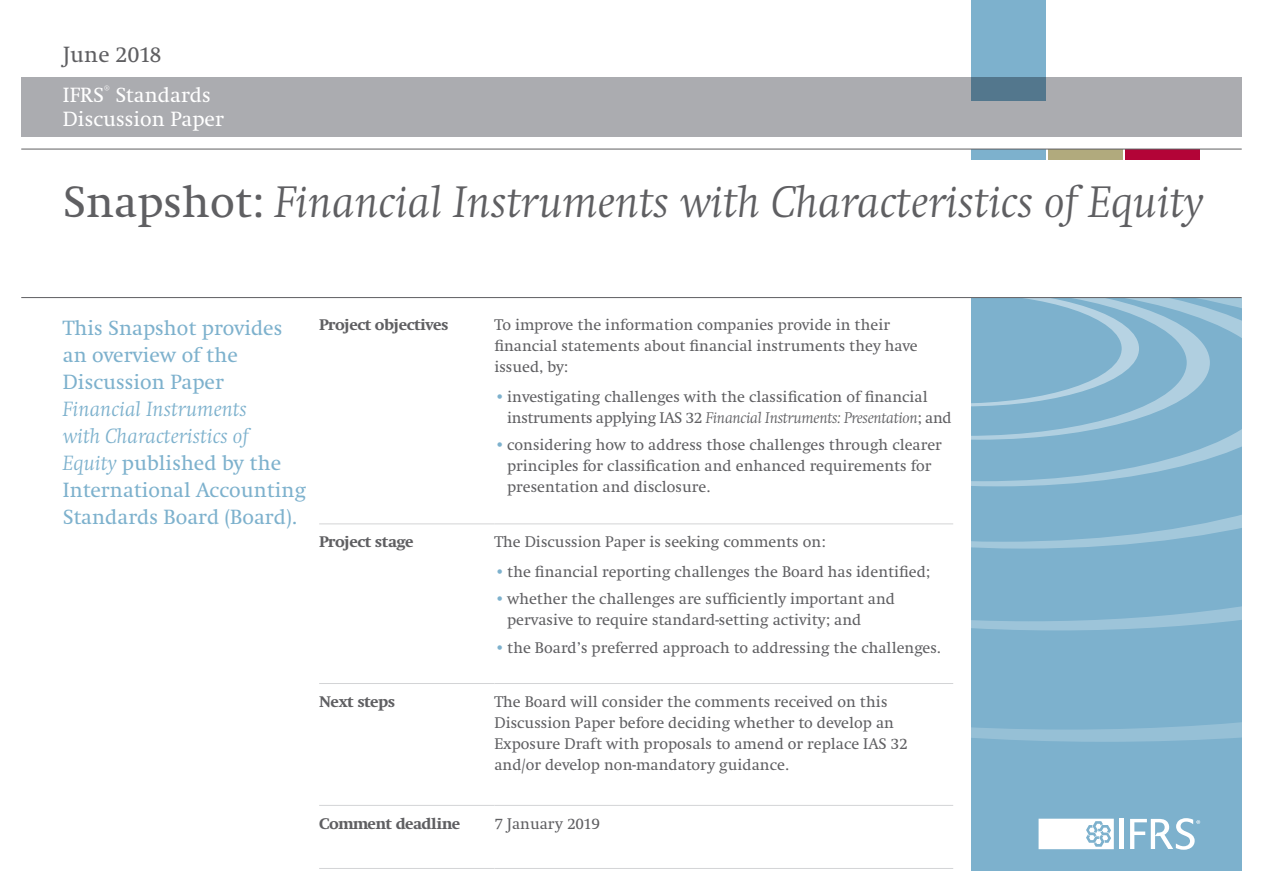
<style>
.page{position:relative;width:1263px;height:893px;background:#fff}
.page>*{position:absolute;margin:0;border:0;box-sizing:border-box;transform-origin:0 0}
.t1{font:italic 45px "Swift LT Pro";color:#5f5f62}
.t2{font:22.5px "Swift LT Pro";color:#5f5f62}
.t3{font:21px/27px "Swift LT Pro";color:#7db1cd}
.t4{font:21px/24px "Swift LT Pro";color:#fff}
.t5{font:15.75px/21px "Swift LT Pro";color:#5f5f62}
.t6{font:800 15.75px "Swift LT Pro";color:#5f5f62}
.s1{font-style:normal}
.s2{font-style:italic}
.s3{color:#7db1cd}
</style>
<div class="page">
<div style="left:21px;top:78px;width:1221px;height:59px;background:#abacb0"></div>
<div style="left:1048px;top:149px;width:74px;height:11px;background:#b1aa7d"></div>
<div style="left:971px;top:149px;width:74px;height:11px;background:#7db1cd"></div>
<div style="left:1125px;top:149px;width:74px;height:11px;background:#b30437"></div>
<hr style="left:21px;top:149px;width:1221px;height:1px;background:#5f5f62">
<svg style="left:971px;top:0;width:75px;height:101px;background:#73a3bd"></svg>
<div style="left:971px;top:298px;width:271px;height:572px;background:#7db1cd"></div>
<svg style="left:370px;top:298px;width:872px;height:444px"></svg>
<svg style="left:507px;top:298px;width:735px;height:333px"></svg>
<svg style="left:611px;top:298px;width:631px;height:251px"></svg>
<svg style="left:688px;top:298px;width:554px;height:188px"></svg>
<svg style="left:746px;top:298px;width:464px;height:142px"></svg>
<svg style="left:791px;top:298px;width:348px;height:108px"></svg>
<hr style="left:21px;top:297px;width:1221px;height:1px;background:#5f5f62">
<hr style="left:319px;top:523px;width:175px;height:1px;background:#d3d4d6">
<hr style="left:494px;top:523px;width:459px;height:1px;background:#d3d4d6">
<hr style="left:319px;top:683px;width:175px;height:1px;background:#d3d4d6">
<hr style="left:494px;top:683px;width:459px;height:1px;background:#d3d4d6">
<hr style="left:319px;top:805px;width:175px;height:1px;background:#d3d4d6">
<hr style="left:494px;top:805px;width:459px;height:1px;background:#d3d4d6">
<hr style="left:319px;top:868px;width:175px;height:1px;background:#d3d4d6">
<hr style="left:494px;top:868px;width:459px;height:1px;background:#d3d4d6">
<svg style="left:1038px;top:819px;width:76px;height:31px;background:#eaf2f6"></svg>
<div style="left:1119px;top:819px;width:5px;height:30px;background:#fff"></div>
<svg style="left:1130px;top:818px;width:70px;height:32px"></svg>
<h2 class="t2" style="left:63px;top:41px;width:100px">June 2018</h2>
<h3 class="t4" style="left:63px;top:83px;width:162px">IFRS<sup>®</sup> Standards<br>Discussion Paper</h3>
<h1 class="t1" style="left:63px;top:177px;width:1142px"><span class="s1">Snapshot:</span> Financial Instruments with Characteristics of Equity</h1>
<h3 class="t3" style="left:63px;top:314px;width:221px">This Snapshot provides an overview of the<br>Discussion Paper</h3>
<h3 class="t3" style="left:63px;top:395px;width:245px"><span class="s2">Financial Instruments<br>with Characteristics of<br>Equity</span> published by the<br>International Accounting<br>Standards Board (Board).</h3>
<p class="t6" style="left:319px;top:316px;width:130px">Project objectives</p>
<p class="t5" style="left:494px;top:315px;width:425px">To improve the information companies provide in their financial statements about financial instruments they have issued, by:</p>
<p class="t5" style="left:507px;top:386px;width:446px;text-indent:-13px"><span class="s3">•</span>investigating challenges with the classification of financial instruments applying IAS 32 <span class="s2">Financial Instruments: Presentation</span>; and</p>
<p class="t5" style="left:507px;top:434px;width:436px;text-indent:-13px"><span class="s3">•</span>considering how to address those challenges through clearer principles for classification and enhanced requirements for presentation and disclosure.</p>
<p class="t6" style="left:319px;top:533px;width:95px">Project stage</p>
<p class="t5" style="left:494px;top:532px;width:332px">The Discussion Paper is seeking comments on:</p>
<p class="t5" style="left:494px;top:561px;width:437px"><span class="s3">•</span>the financial reporting challenges the Board has identified;</p>
<p class="t5" style="left:507px;top:588px;width:389px;text-indent:-13px"><span class="s3">•</span>whether the challenges are sufficiently important and pervasive to require standard-setting activity; and</p>
<p class="t5" style="left:494px;top:637px;width:448px"><span class="s3">•</span>the Board’s preferred approach to addressing the challenges.</p>
<p class="t6" style="left:319px;top:692px;width:77px">Next steps</p>
<p class="t5" style="left:494px;top:691px;width:415px">The Board will consider the comments received on this Discussion Paper before deciding whether to develop an Exposure Draft with proposals to amend or replace IAS 32 and/or develop non-mandatory guidance.</p>
<p class="t6" style="left:319px;top:814px;width:142px">Comment deadline</p>
<p class="t5" style="left:494px;top:813px;width:107px">7 January 2019</p>
</div>
